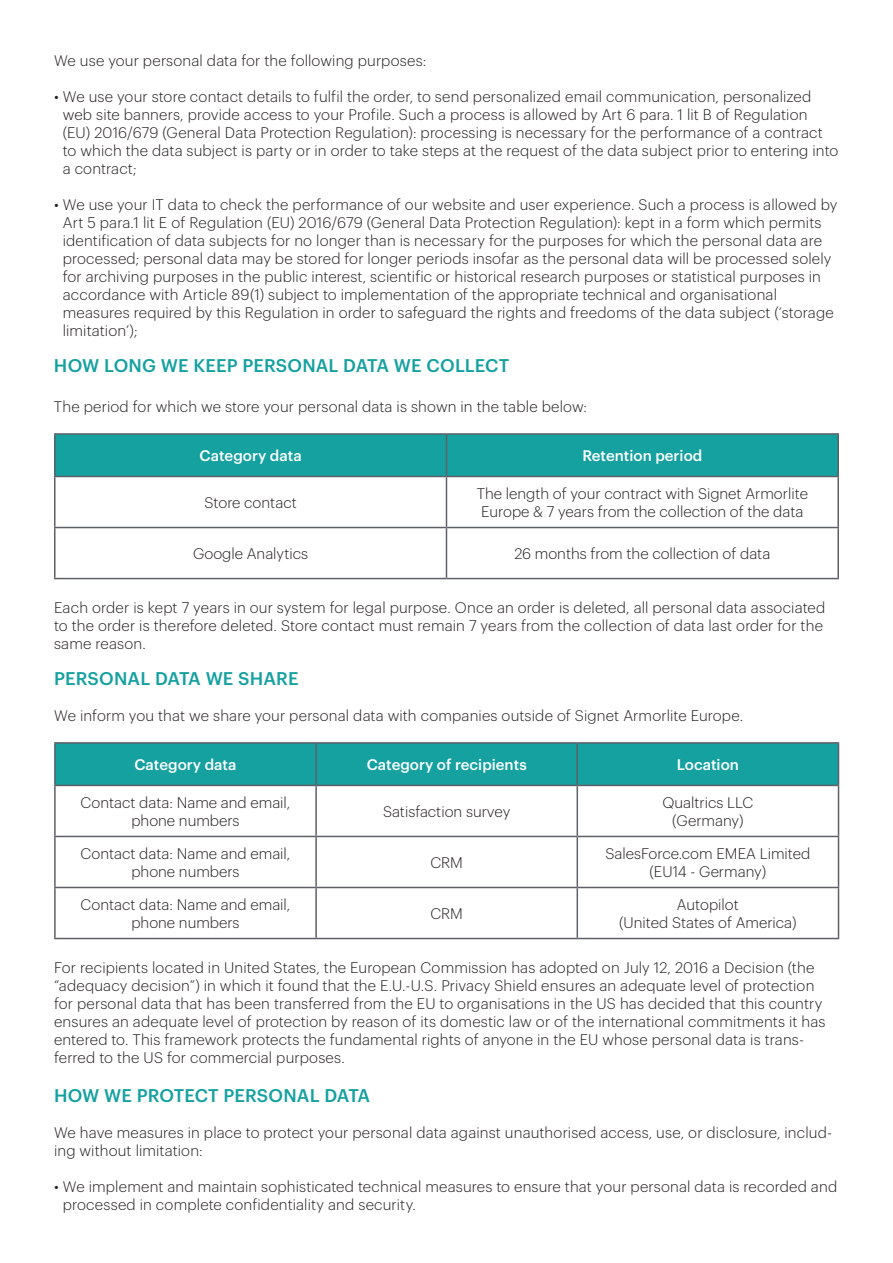
<style>
.page{position:relative;width:893px;height:1263px;background:#fff}
.page>*{position:absolute;margin:0;border:0;box-sizing:border-box;transform-origin:0 0}
.t1{font:500 18px "Graphik";letter-spacing:.005em;color:#15a1a0}
.t2{font:300 15px/18px "Graphik";letter-spacing:.01em;color:#231f20}
.t3{font:500 15px "Graphik";color:#fff}
</style>
<div class="page">
<div style="left:56px;top:435px;width:781px;height:41px;background:#15a1a0"></div>
<hr style="left:54px;top:433px;width:392px;height:2px;background:#5d6067">
<hr style="left:54px;top:435px;width:2px;height:41px;background:#5d6067">
<hr style="left:446px;top:433px;width:393px;height:2px;background:#5d6067">
<hr style="left:446px;top:435px;width:1px;height:41px;background:#5d6067">
<hr style="left:837px;top:435px;width:2px;height:41px;background:#5d6067">
<hr style="left:54px;top:476px;width:392px;height:1px;background:#5d6067">
<hr style="left:54px;top:477px;width:2px;height:50px;background:#5d6067">
<hr style="left:446px;top:476px;width:393px;height:1px;background:#5d6067">
<hr style="left:446px;top:477px;width:1px;height:50px;background:#5d6067">
<hr style="left:837px;top:477px;width:2px;height:50px;background:#5d6067">
<hr style="left:54px;top:527px;width:392px;height:1px;background:#5d6067">
<hr style="left:54px;top:528px;width:2px;height:50px;background:#5d6067">
<hr style="left:446px;top:527px;width:393px;height:1px;background:#5d6067">
<hr style="left:446px;top:528px;width:1px;height:50px;background:#5d6067">
<hr style="left:837px;top:528px;width:2px;height:50px;background:#5d6067">
<hr style="left:54px;top:578px;width:392px;height:1px;background:#5d6067">
<hr style="left:446px;top:578px;width:393px;height:1px;background:#5d6067">
<div style="left:56px;top:744px;width:782px;height:41px;background:#15a1a0"></div>
<hr style="left:54px;top:742px;width:262px;height:2px;background:#5d6067">
<hr style="left:54px;top:744px;width:2px;height:41px;background:#5d6067">
<hr style="left:316px;top:742px;width:261px;height:2px;background:#5d6067">
<hr style="left:315px;top:744px;width:2px;height:41px;background:#5d6067">
<hr style="left:577px;top:742px;width:262px;height:2px;background:#5d6067">
<hr style="left:577px;top:744px;width:1px;height:41px;background:#5d6067">
<hr style="left:838px;top:744px;width:1px;height:41px;background:#5d6067">
<hr style="left:54px;top:785px;width:262px;height:1px;background:#5d6067">
<hr style="left:54px;top:786px;width:2px;height:50px;background:#5d6067">
<hr style="left:316px;top:785px;width:261px;height:1px;background:#5d6067">
<hr style="left:315px;top:786px;width:2px;height:50px;background:#5d6067">
<hr style="left:577px;top:785px;width:262px;height:1px;background:#5d6067">
<hr style="left:577px;top:786px;width:1px;height:50px;background:#5d6067">
<hr style="left:838px;top:786px;width:1px;height:50px;background:#5d6067">
<hr style="left:54px;top:836px;width:262px;height:1px;background:#5d6067">
<hr style="left:54px;top:837px;width:2px;height:50px;background:#5d6067">
<hr style="left:316px;top:836px;width:261px;height:1px;background:#5d6067">
<hr style="left:315px;top:837px;width:2px;height:50px;background:#5d6067">
<hr style="left:577px;top:836px;width:262px;height:1px;background:#5d6067">
<hr style="left:577px;top:837px;width:1px;height:50px;background:#5d6067">
<hr style="left:838px;top:837px;width:1px;height:50px;background:#5d6067">
<hr style="left:54px;top:887px;width:262px;height:1px;background:#5d6067">
<hr style="left:54px;top:888px;width:2px;height:50px;background:#5d6067">
<hr style="left:316px;top:887px;width:261px;height:1px;background:#5d6067">
<hr style="left:315px;top:888px;width:2px;height:50px;background:#5d6067">
<hr style="left:577px;top:887px;width:262px;height:1px;background:#5d6067">
<hr style="left:577px;top:888px;width:1px;height:50px;background:#5d6067">
<hr style="left:838px;top:888px;width:1px;height:50px;background:#5d6067">
<hr style="left:54px;top:938px;width:262px;height:1px;background:#5d6067">
<hr style="left:316px;top:938px;width:261px;height:1px;background:#5d6067">
<hr style="left:577px;top:938px;width:262px;height:1px;background:#5d6067">
<p class="t2" style="left:54px;top:51px;width:374px">We use your personal data for the following purposes:</p>
<p class="t2" style="left:63px;top:87px;width:777px;text-indent:-9px">• We use your store contact details to fulfil the order, to send personalized email communication, personalized web site banners, provide access to your Profile. Such a process is allowed by Art 6 para. 1 lit B of Regulation (EU) 2016/679 (General Data Protection Regulation): processing is necessary for the performance of a contract to which the data subject is party or in order to take steps at the request of the data subject prior to entering into a contract;</p>
<p class="t2" style="left:63px;top:195px;width:776px;text-indent:-9px">• We use your IT data to check the performance of our website and user experience. Such a process is allowed by Art 5 para.1 lit E of Regulation (EU) 2016/679 (General Data Protection Regulation): kept in a form which permits identification of data subjects for no longer than is necessary for the purposes for which the personal data are processed; personal data may be stored for longer periods insofar as the personal data will be processed solely for archiving purposes in the public interest, scientific or historical research purposes or statistical purposes in accordance with Article 89(1) subject to implementation of the appropriate technical and organisational measures required by this Regulation in order to safeguard the rights and freedoms of the data subject (‘storage limitation’);</p>
<p class="t1" style="left:54px;top:352px;width:457px">HOW LONG WE KEEP PERSONAL DATA WE COLLECT</p>
<p class="t2" style="left:54px;top:396px;width:535px">The period for which we store your personal data is shown in the table below:</p>
<p class="t3" style="left:200px;top:444px;width:104px">Category data</p>
<p class="t3" style="left:582px;top:444px;width:121px">Retention period</p>
<p class="t2" style="left:204px;top:492px;width:94px">Store contact</p>
<p class="t2" style="left:477px;top:483px;width:333px;text-align:center">The length of your contract with Signet Armorlite<br>Europe &amp; 7 years from the collection of the data</p>
<p class="t2" style="left:193px;top:544px;width:116px">Google Analytics</p>
<p class="t2" style="left:514px;top:544px;width:258px">26 months from the collection of data</p>
<p class="t2" style="left:54px;top:597px;width:773px">Each order is kept 7 years in our system for legal purpose. Once an order is deleted, all personal data associated to the order is therefore deleted. Store contact must remain 7 years from the collection of data last order for the same reason.</p>
<p class="t1" style="left:54px;top:665px;width:246px">PERSONAL DATA WE SHARE</p>
<p class="t2" style="left:54px;top:705px;width:690px">We inform you that we share your personal data with companies outside of Signet Armorlite Europe.</p>
<p class="t3" style="left:134px;top:753px;width:104px">Category data</p>
<p class="t3" style="left:367px;top:753px;width:162px">Category of recipients</p>
<p class="t3" style="left:677px;top:753px;width:64px">Location</p>
<p class="t2" style="left:81px;top:792px;width:211px;text-align:center">Contact data: Name and email, phone numbers</p>
<p class="t2" style="left:383px;top:801px;width:129px">Satisfaction survey</p>
<p class="t2" style="left:662px;top:792px;width:92px">Qualtrics LLC</p>
<p class="t2" style="left:672px;top:810px;width:73px">(Germany)</p>
<p class="t2" style="left:81px;top:843px;width:211px;text-align:center">Contact data: Name and email, phone numbers</p>
<p class="t2" style="left:430px;top:852px;width:34px">CRM</p>
<p class="t2" style="left:605px;top:843px;width:207px">SalesForce.com EMEA Limited</p>
<p class="t2" style="left:649px;top:861px;width:118px">(EU14 - Germany)</p>
<p class="t2" style="left:677px;top:894px;width:63px">Autopilot</p>
<p class="t2" style="left:619px;top:912px;width:179px">(United States of America)</p>
<p class="t2" style="left:54px;top:957px;width:773px">For recipients located in United States, the European Commission has adopted on July 12, 2016 a Decision (the “adequacy decision”) in which it found that the E.U.-U.S. Privacy Shield ensures an adequate level of protection for personal data that has been transferred from the EU to organisations in the US has decided that this country ensures an adequate level of protection by reason of its domestic law or of the international commitments it has entered to. This framework protects the fundamental rights of anyone in the EU whose personal data is trans&shy;ferred to the US for commercial purposes.</p>
<p class="t1" style="left:54px;top:1082px;width:318px">HOW WE PROTECT PERSONAL DATA</p>
<p class="t2" style="left:54px;top:1123px;width:780px">We have measures in place to protect your personal data against unauthorised access, use, or disclosure, includ&shy;ing without limitation:</p>
<p class="t2" style="left:63px;top:1177px;width:776px;text-indent:-9px">• We implement and maintain sophisticated technical measures to ensure that your personal data is recorded and processed in complete confidentiality and security.</p>
<p class="t2" style="left:81px;top:894px;width:211px;text-align:center">Contact data: Name and email, phone numbers</p>
<p class="t2" style="left:430px;top:903px;width:34px">CRM</p>
</div>
